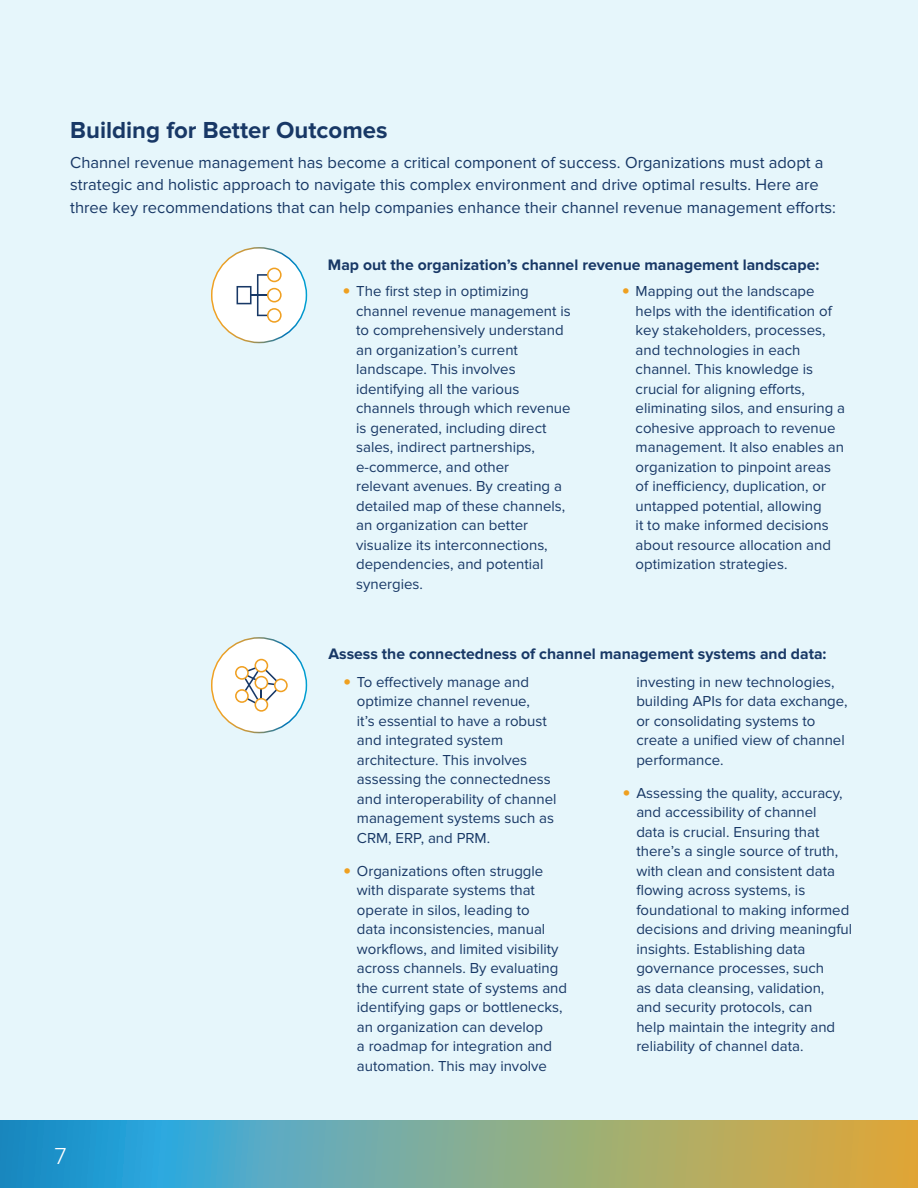
<style>
.page{position:relative;width:918px;height:1188px;background:#e6f6fb}
.page>*{position:absolute;margin:0;border:0;box-sizing:border-box;transform-origin:0 0}
.t1{font:700 24px "Proxima Nova";color:#183866}
.t2{font:300 24px "Proxima Nova";color:#fff}
.t3{font:16.5px/22.5px "Proxima Nova";color:#183866}
.t4{font:700 15.75px "Proxima Nova";color:#183866}
.t5{font:15px/19.5px "Proxima Nova";color:#183866}
.s1{font-weight:900;font-size:21px;color:#efa020}
</style>
<div class="page">
<svg style="left:0;top:1120px;width:918px;height:68px;background:#7da892"></svg>
<div style="left:212px;top:248px;width:94px;height:95px;background:#fff;border-radius:50%"></div>
<div style="left:211px;top:247px;width:96px;height:96px;border:2px solid #fff;border-radius:50%"></div>
<div style="left:212px;top:638px;width:94px;height:95px;background:#fff;border-radius:50%"></div>
<div style="left:211px;top:637px;width:96px;height:96px;border:2px solid #fff;border-radius:50%"></div>
<svg style="left:235px;top:659px;width:53px;height:53px"></svg>
<svg style="left:237px;top:268px;width:45px;height:55px"></svg>
<p class="t1" style="left:70px;top:117px;width:319px">Building for Better Outcomes</p>
<p class="t3" style="left:70px;top:151px;width:767px">Channel revenue management has become a critical component of success. Organizations must adopt a strategic and holistic approach to navigate this complex environment and drive optimal results. Here are three key recommendations that can help companies enhance their channel revenue management efforts:</p>
<p class="t4" style="left:328px;top:256px;width:493px">Map out the organization’s channel revenue management landscape:</p>
<p class="t5" style="left:356px;top:282px;width:216px;text-indent:-14px"><span class="s1">•</span> The first step in optimizing channel revenue management is to comprehensively understand an organization’s current landscape. This involves identifying all the various channels through which revenue is generated, including direct sales, indirect partnerships, e-commerce, and other<br>relevant avenues. By creating a detailed map of these channels, an organization can better visualize its interconnections, dependencies, and potential synergies.</p>
<p class="t5" style="left:636px;top:282px;width:211px;text-indent:-14px"><span class="s1">•</span> Mapping out the landscape helps with the identification of key stakeholders, processes, and technologies in each channel. This knowledge is crucial for aligning efforts, eliminating silos, and ensuring a cohesive approach to revenue management. It also enables an organization to pinpoint areas of inefficiency, duplication, or untapped potential, allowing<br>it to make informed decisions about resource allocation and optimization strategies.</p>
<h1 class="t2" style="left:54px;top:1145px;width:14px">7</h1>
<p class="t4" style="left:328px;top:645px;width:500px">Assess the connectedness of channel management systems and data:</p>
<p class="t5" style="left:357px;top:672px;width:201px;text-indent:-14px"><span class="s1">•</span> To effectively manage and optimize channel revenue,<br>it’s essential to have a robust and integrated system architecture. This involves assessing the connectedness and interoperability of channel management systems such as<br>CRM, ERP, and PRM.</p>
<p class="t5" style="left:357px;top:861px;width:212px;text-indent:-14px"><span class="s1">•</span> Organizations often struggle with disparate systems that operate in silos, leading to<br>data inconsistencies, manual workflows, and limited visibility across channels. By evaluating the current state of systems and identifying gaps or bottlenecks, an organization can develop<br>a roadmap for integration and automation. This may involve</p>
<p class="t5" style="left:636px;top:672px;width:213px">investing in new technologies, building APIs for data exchange, or consolidating systems to create a unified view of channel performance.</p>
<p class="t5" style="left:636px;top:783px;width:217px;text-indent:-14px"><span class="s1">•</span> Assessing the quality, accuracy, and accessibility of channel<br>data is crucial. Ensuring that there’s a single source of truth, with clean and consistent data flowing across systems, is foundational to making informed decisions and driving meaningful insights. Establishing data governance processes, such<br>as data cleansing, validation, and security protocols, can<br>help maintain the integrity and reliability of channel data.</p>
</div>
